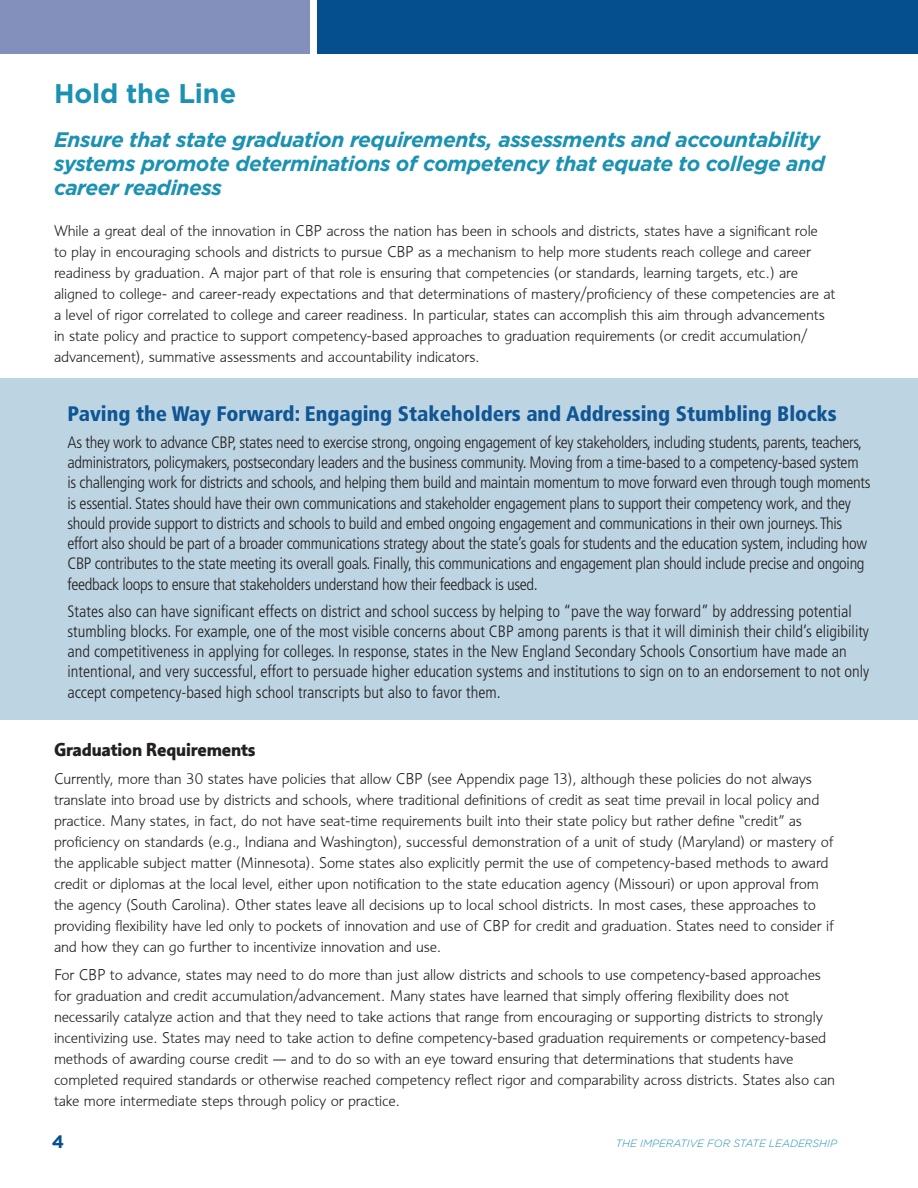
<style>
.page{position:relative;width:918px;height:1188px;background:#fff}
.page>*{position:absolute;margin:0;border:0;box-sizing:border-box;transform-origin:0 0}
.Heading{font:700 27px "Gotham";letter-spacing:-.005em;color:#1b92b2}
.Heading-2{font:italic 700 21px/24px "Gotham";letter-spacing:-.02em;color:#1b92b2}
.Heading_in_Box{font:900 condensed 21px "Frutiger";color:#105594}
.text{font:700 18px "Informa";letter-spacing:-.01em;color:#231f20}
.t1{font:700 18px "Gotham";color:#064f8f}
.text_in_box{font:300 condensed 16.5px/20.2px "Frutiger";letter-spacing:-.02em;color:#231f20}
.text_in_box-2{font:300 condensed 16.5px/20.2px "Frutiger";color:#231f20}
.text-2{font:300 15px/21px "Informa";letter-spacing:-.01em;color:#231f20}
.t2{font:italic 300 10.5px "Gotham";color:#1b92b2}
</style>
<div class="page">
<div style="left:0;top:0;width:310px;height:54px;background:#8390bb"></div>
<div style="left:318px;top:0;width:600px;height:54px;background:#064f8f"></div>
<div style="left:0;top:378px;width:918px;height:341px;background:#bdd5e2"></div>
<p class="Heading" style="left:54px;top:75px;width:184px">Hold the Line</p>
<p class="Heading-2" style="left:54px;top:127px;width:772px">Ensure that state graduation requirements, assessments and accountability systems promote determinations of competency that equate to college and career readiness</p>
<p class="text-2" style="left:54px;top:220px;width:783px">While a great deal of the innovation in CBP across the nation has been in schools and districts, states have a significant role<br>to play in encouraging schools and districts to pursue CBP as a mechanism to help more students reach college and career readiness by graduation. A major part of that role is ensuring that competencies (or standards, learning targets, etc.) are aligned to college- and career-ready expectations and that determinations of mastery/proficiency of these competencies are at a level of rigor correlated to college and career readiness. In particular, states can accomplish this aim through advancements in state policy and practice to support competency-based approaches to graduation requirements (or credit accumulation/ advancement), summative assessments and accountability indicators.</p>
<p class="Heading_in_Box" style="left:68px;top:401px;width:771px">Paving the Way Forward: Engaging Stakeholders and Addressing Stumbling Blocks</p>
<p class="text_in_box" style="left:68px;top:432px;width:804px">As they work to advance CBP, states need to exercise strong, ongoing engagement of key stakeholders, including students, parents, teachers, administrators, policymakers, postsecondary leaders and the business community. Moving from a time-based to a competency-based system is challenging work for districts and schools, and helping them build and maintain momentum to move forward even through tough moments is essential. States should have their own communications and stakeholder engagement plans to support their competency work, and they should provide support to districts and schools to build and embed ongoing engagement and communications in their own journeys. This effort also should be part of a broader communications strategy about the state’s goals for students and the education system, including how CBP contributes to the state meeting its overall goals. Finally, this communications and engagement plan should include precise and ongoing feedback loops to ensure that stakeholders understand how their feedback is used.</p>
<p class="text_in_box-2" style="left:68px;top:601px;width:803px">States also can have significant effects on district and school success by helping to “pave the way forward” by addressing potential stumbling blocks. For example, one of the most visible concerns about CBP among parents is that it will diminish their child’s eligibility and competitiveness in applying for colleges. In response, states in the New England Secondary Schools Consortium have made an intentional, and very successful, effort to persuade higher education systems and institutions to sign on to an endorsement to not only accept competency-based high school transcripts but also to favor them.</p>
<p class="text" style="left:54px;top:739px;width:203px">Graduation Requirements</p>
<p class="text-2" style="left:54px;top:768px;width:782px">Currently, more than 30 states have policies that allow CBP (see Appendix page 13), although these policies do not always translate into broad use by districts and schools, where traditional definitions of credit as seat time prevail in local policy and practice. Many states, in fact, do not have seat-time requirements built into their state policy but rather define “credit” as proficiency on standards (e.g., Indiana and Washington), successful demonstration of a unit of study (Maryland) or mastery of the applicable subject matter (Minnesota). Some states also explicitly permit the use of competency-based methods to award credit or diplomas at the local level, either upon notification to the state education agency (Missouri) or upon approval from the agency (South Carolina). Other states leave all decisions up to local school districts. In most cases, these approaches to providing flexibility have led only to pockets of innovation and use of CBP for credit and graduation. States need to consider if and how they can go further to incentivize innovation and use.</p>
<p class="text-2" style="left:54px;top:964px;width:783px">For CBP to advance, states may need to do more than just allow districts and schools to use competency-based approaches for graduation and credit accumulation/advancement. Many states have learned that simply offering flexibility does not necessarily catalyze action and that they need to take actions that range from encouraging or supporting districts to strongly incentivizing use. States may need to take action to define competency-based graduation requirements or competency-based methods of awarding course credit — and to do so with an eye toward ensuring that determinations that students have completed required standards or otherwise reached competency reflect rigor and comparability across districts. States also can take more intermediate steps through policy or practice.</p>
<p class="t1" style="left:52px;top:1130px;width:14px">4</p>
<p class="t2" style="left:616px;top:1136px;width:223px">THE IMPERATIVE FOR STATE LEADERSHIP</p>
</div>
